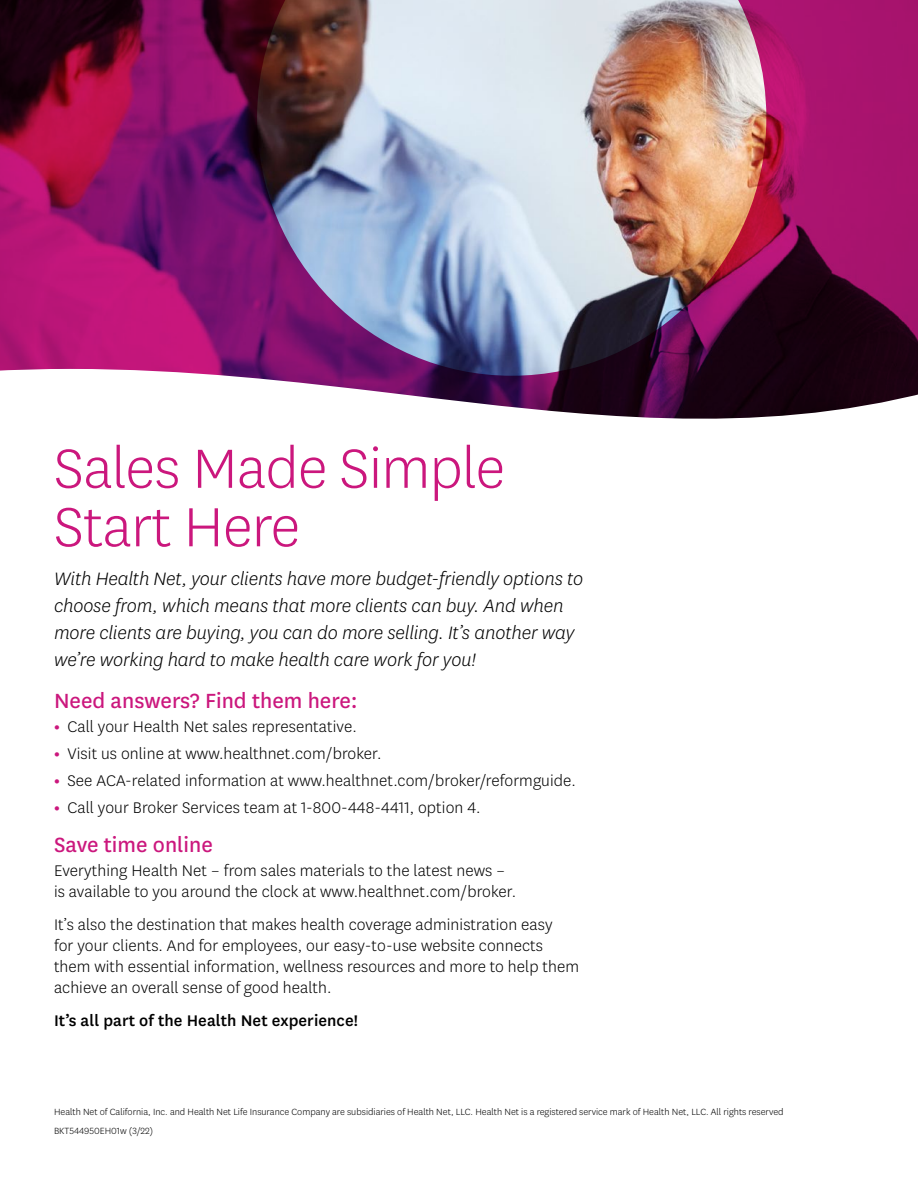
<style>
.page{position:relative;width:918px;height:1188px;background:#fff}
.page>*{position:absolute;margin:0;border:0;box-sizing:border-box;transform-origin:0 0}
.t1{font:300 64.5px/58.5px "Centene Sans";letter-spacing:-.01em;color:#cb177d}
.t2{font:24px "Centene Sans";color:#cb177d}
.t3{font:italic 300 21px/27px "Centene Sans";letter-spacing:-.005em;color:#000}
.t4{font:300 18px/21px "Centene Sans";letter-spacing:.005em;color:#000}
.t5{font:500 18px "Centene Sans";letter-spacing:.005em;color:#000}
.t6{font:300 10.5px/19.5px "Centene Sans";color:#000}
.s1{font-weight:700;color:#cb177d}
</style>
<div class="page">
<img style="left:0;top:0;width:918px;height:369px">
<svg style="left:0;top:369px;width:918px;height:50px"></svg>
<h2 class="t1" style="left:54px;top:437px;width:453px">Sales Made Simple<br>Start Here</h2>
<p class="t3" style="left:54px;top:565px;width:531px">With Health Net, your clients have more budget-friendly options to choose from, which means that more clients can buy. And when more clients are buying, you can do more selling. It’s another way we’re working hard to make health care work for you!</p>
<h3 class="t2" style="left:54px;top:685px;width:305px">Need answers? Find them here:</h3>
<p class="t4" style="left:54px;top:716px;width:304px"><span class="s1">•</span> Call your Health Net sales representative.</p>
<p class="t4" style="left:54px;top:743px;width:329px"><span class="s1">•</span> Visit us online at www.healthnet.com/broker.</p>
<p class="t4" style="left:54px;top:770px;width:523px"><span class="s1">•</span> See ACA-related information at www.healthnet.com/broker/reformguide.</p>
<p class="t4" style="left:54px;top:797px;width:428px"><span class="s1">•</span> Call your Broker Services team at 1-800-448-4411, option 4.</p>
<h3 class="t2" style="left:54px;top:829px;width:160px">Save time online</h3>
<p class="t4" style="left:54px;top:860px;width:464px">Everything Health Net – from sales materials to the latest news – is available to you around the clock at www.healthnet.com/broker.</p>
<p class="t4" style="left:54px;top:914px;width:527px">It’s also the destination that makes health coverage administration easy<br>for your clients. And for employees, our easy-to-use website connects them with essential information, wellness resources and more to help them achieve an overall sense of good health.</p>
<h3 class="t5" style="left:54px;top:1009px;width:306px">It’s all part of the Health Net experience!</h3>
<p class="t6" style="left:54px;top:1101px;width:731px">Health Net of California, Inc. and Health Net Life Insurance Company are subsidiaries of Health Net, LLC. Health Net is a registered service mark of Health Net, LLC. All rights reserved<br>BKT544950EH01w (3/22)</p>
</div>
